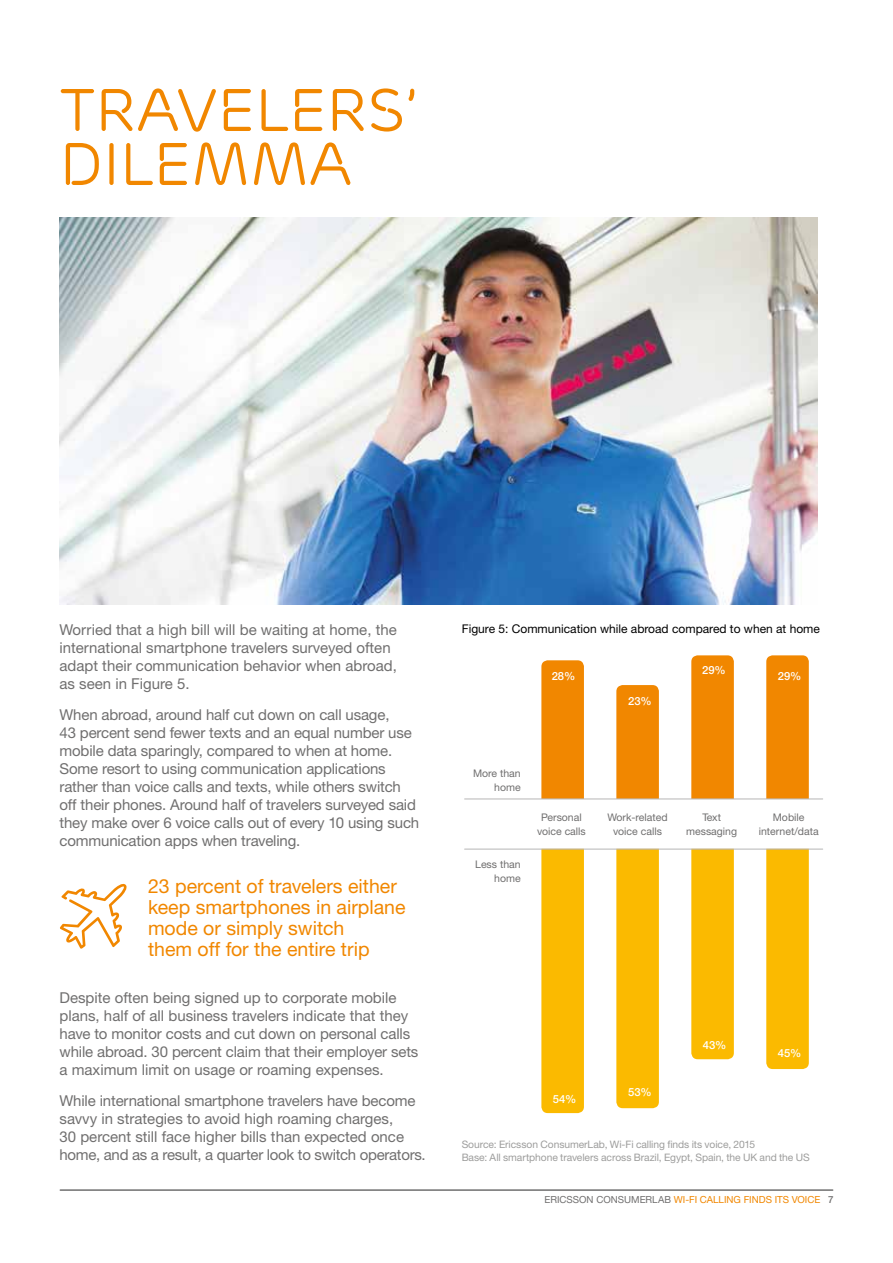
<style>
.page{position:relative;width:893px;height:1263px;background:#fff}
.page>*{position:absolute;margin:0;border:0;box-sizing:border-box;transform-origin:0 0}
.t1{font:60px/54px "Ericsson Capital";color:#f18700}
.t2{font:19.5px/21px "Ericsson Sans";color:#f18700}
.t3{font:15px/18px "Ericsson Sans";letter-spacing:-.01em;color:#706f6f}
.t4{font:12px "Ericsson Sans";color:#000}
.t5{font:500 11.25px "Ericsson Sans";letter-spacing:-.01em;color:#fff}
.t6{font:10.5px/13.5px "Ericsson Sans";color:#706f6f;text-align:center}
.t7{font:10.2px/12.3px "Ericsson Sans";letter-spacing:-.01em;color:#9d9d9c}
.t8{font:9.75px "Ericsson Sans";color:#f18700}
.t9{font:9.75px "Ericsson Sans";color:#706f6f}
.s1{font-weight:500;color:#706f6f}
</style>
<div class="page">
<hr style="left:60px;top:1189px;width:773px;height:2px;background:#706f6f">
<div style="left:766px;top:850px;width:43px;height:219px;background:#fbba00"></div>
<div style="left:691px;top:850px;width:43px;height:209px;background:#fbba00"></div>
<div style="left:616px;top:850px;width:43px;height:258px;background:#fbba00"></div>
<div style="left:541px;top:850px;width:43px;height:263px;background:#fbba00"></div>
<div style="left:541px;top:660px;width:43px;height:138px;background:#f18700"></div>
<div style="left:616px;top:685px;width:43px;height:113px;background:#f18700"></div>
<div style="left:691px;top:655px;width:43px;height:143px;background:#f18700"></div>
<div style="left:766px;top:655px;width:43px;height:143px;background:#f18700"></div>
<hr style="left:465px;top:798px;width:358px;height:1px;background:#b6b5b5">
<hr style="left:465px;top:849px;width:358px;height:1px;background:#b6b5b5">
<img style="left:60px;top:218px;width:757px;height:386px">
<svg style="left:60px;top:883px;width:67px;height:65px"></svg>
<h1 class="t1" style="left:60px;top:84px;width:360px">TRAVELERS’<br>DILEMMA</h1>
<p class="t3" style="left:60px;top:621px;width:339px">Worried that a high bill will be waiting at home, the international smartphone travelers surveyed often adapt their communication behavior when abroad, as seen in Figure 5.</p>
<p class="t3" style="left:60px;top:706px;width:361px">When abroad, around half cut down on call usage,<br>43 percent send fewer texts and an equal number use mobile data sparingly, compared to when at home.<br>Some resort to using communication applications rather than voice calls and texts, while others switch off their phones. Around half of travelers surveyed said they make over 6 voice calls out of every 10 using such communication apps when traveling.</p>
<h2 class="t2" style="left:148px;top:875px;width:259px">23 percent of travelers either keep smartphones in airplane mode or simply switch<br>them off for the entire trip</h2>
<p class="t3" style="left:60px;top:988px;width:360px">Despite often being signed up to corporate mobile plans, half of all business travelers indicate that they have to monitor costs and cut down on personal calls while abroad. 30 percent claim that their employer sets a maximum limit on usage or roaming expenses.</p>
<p class="t3" style="left:60px;top:1091px;width:368px">While international smartphone travelers have become savvy in strategies to avoid high roaming charges,<br>30 percent still face higher bills than expected once home, and as a result, a quarter look to switch operators.</p>
<p class="t4" style="left:462px;top:622px;width:360px">Figure 5: Communication while abroad compared to when at home</p>
<p class="t5" style="left:552px;top:669px;width:25px">28%</p>
<p class="t5" style="left:628px;top:694px;width:25px">23%</p>
<p class="t5" style="left:702px;top:663px;width:25px">29%</p>
<p class="t5" style="left:778px;top:669px;width:25px">29%</p>
<p class="t6" style="left:473px;top:767px;width:49px;text-align:right">More than home</p>
<p class="t6" style="left:475px;top:858px;width:47px;text-align:right">Less than home</p>
<p class="t6" style="left:537px;top:811px;width:50px">Personal voice calls</p>
<p class="t6" style="left:607px;top:811px;width:62px">Work-related voice calls</p>
<p class="t6" style="left:686px;top:811px;width:52px">Text messaging</p>
<p class="t6" style="left:759px;top:811px;width:61px">Mobile internet/data</p>
<p class="t5" style="left:553px;top:1093px;width:25px">54%</p>
<p class="t5" style="left:628px;top:1085px;width:25px">53%</p>
<p class="t5" style="left:703px;top:1038px;width:25px">43%</p>
<p class="t5" style="left:778px;top:1047px;width:25px">45%</p>
<p class="t7" style="left:462px;top:1138px;width:342px">Source: Ericsson ConsumerLab, Wi-Fi calling finds its voice, 2015<br>Base: All smartphone travelers across Brazil, Egypt, Spain, the UK and the US</p>
<p class="t9" style="left:544px;top:1194px;width:23px">ERICSSON</p>
<p class="t9" style="left:596px;top:1194px;width:8px">CONSUMERLAB</p>
<p class="t8" style="left:674px;top:1194px;width:161px">Wi-Fi calli ng fi nds its voice <span class="s1">7</span></p>
</div>
